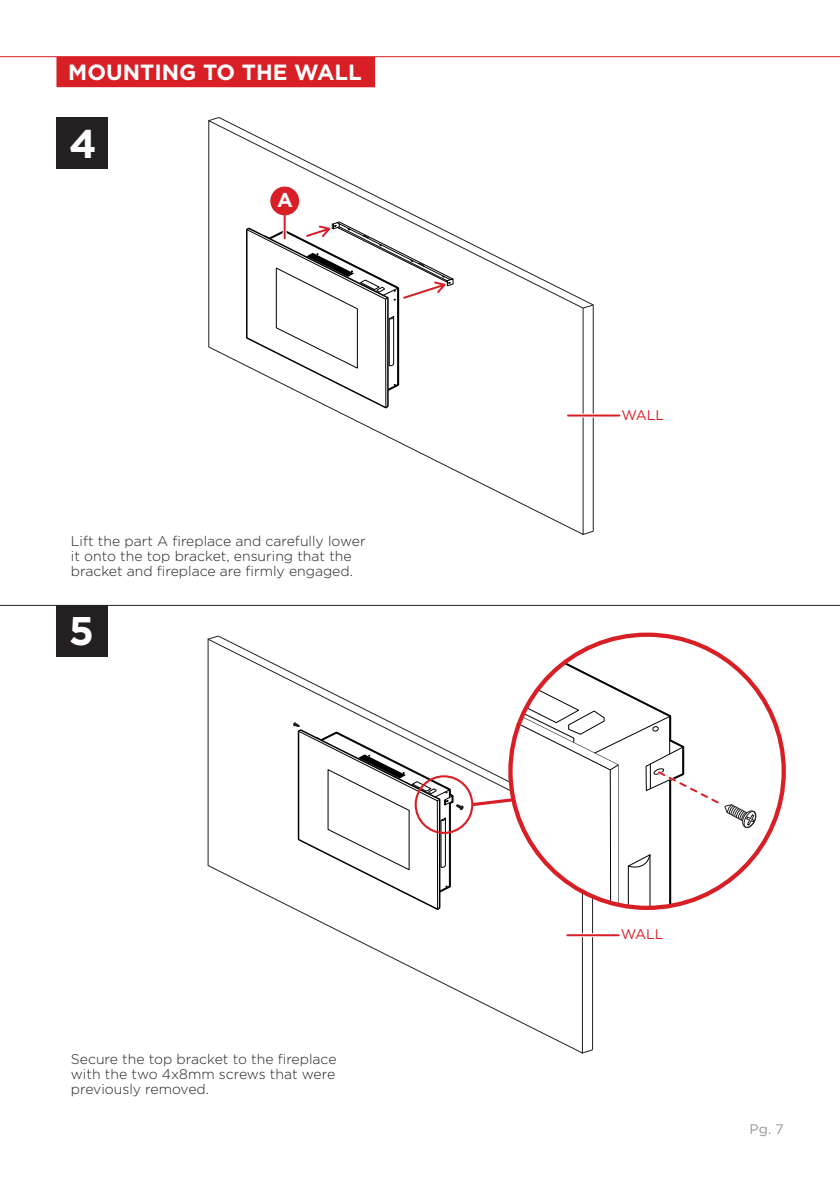
<style>
.page{position:relative;width:840px;height:1191px;background:#fff}
.page>*{position:absolute;margin:0;border:0;box-sizing:border-box;transform-origin:0 0}
.t1{font:700 40px "Gotham";color:#fff}
.t2{font:700 22px "Gotham";color:#fff}
.t3{font:700 20px "Gotham";color:#fff}
.t4{font:300 14px/15px "Gotham";color:#242021;text-align:justify}
.t5{font:14px "Gotham";color:#d81f26}
.t6{font:13.8px "Gotham";color:#939597}
</style>
<div class="page">
<hr style="left:0;top:56px;width:840px;height:1px;background:#d81f26">
<div style="left:56px;top:605px;width:52px;height:52px;background:#242021"></div>
<div style="left:56px;top:57px;width:319px;height:30px;background:#d81f26"></div>
<hr style="left:0;top:605px;width:840px;height:1px;background:#242021">
<div style="left:56px;top:117px;width:52px;height:52px;background:#242021"></div>
<svg style="left:218px;top:117px;width:376px;height:415px"></svg>
<svg style="left:208px;top:117px;width:12px;height:5px"></svg>
<svg style="left:582px;top:304px;width:12px;height:5px"></svg>
<svg style="left:582px;top:530px;width:12px;height:5px"></svg>
<svg style="left:217px;top:636px;width:376px;height:414px"></svg>
<svg style="left:207px;top:635px;width:12px;height:5px"></svg>
<svg style="left:581px;top:1049px;width:12px;height:5px"></svg>
<svg style="left:568px;top:413px;width:51px;height:4px"></svg>
<hr style="left:568px;top:414px;width:51px;height:2px;background:#d81f26">
<svg style="left:246px;top:221px;width:213px;height:187px"></svg>
<svg style="left:567px;top:933px;width:51px;height:4px"></svg>
<hr style="left:567px;top:934px;width:51px;height:2px;background:#d81f26">
<svg style="left:283px;top:215px;width:4px;height:23px"></svg>
<hr style="left:284px;top:213px;width:2px;height:25px;background:#d81f26">
<div style="left:270px;top:187px;width:29px;height:28px;background:#d81f26;border-radius:50%"></div>
<svg style="left:293px;top:635px;width:464px;height:275px"></svg>
<h2 class="t2" style="left:68px;top:58px;width:295px">MOUNTING TO THE WALL</h2>
<h1 class="t1" style="left:69px;top:117px;width:29px">4</h1>
<h3 class="t3" style="left:277px;top:187px;width:17px">A</h3>
<p class="t4" style="left:71px;top:533px;width:296px;text-align:left">Lift the part A fireplace and carefully lower it onto the top bracket, ensuring that the bracket and fireplace are firmly engaged.</p>
<h1 class="t1" style="left:69px;top:604px;width:27px">25</h1>
<p class="t4" style="left:71px;top:1051px;width:267px">Secure the top bracket to the fireplace with the two 4x8mm screws that were previously removed.</p>
<p class="t5" style="left:621px;top:406px;width:44px">WALL</p>
<p class="t5" style="left:620px;top:925px;width:44px">WALL</p>
<p class="t6" style="left:749px;top:1120px;width:36px">Pg. 7</p>
</div>
